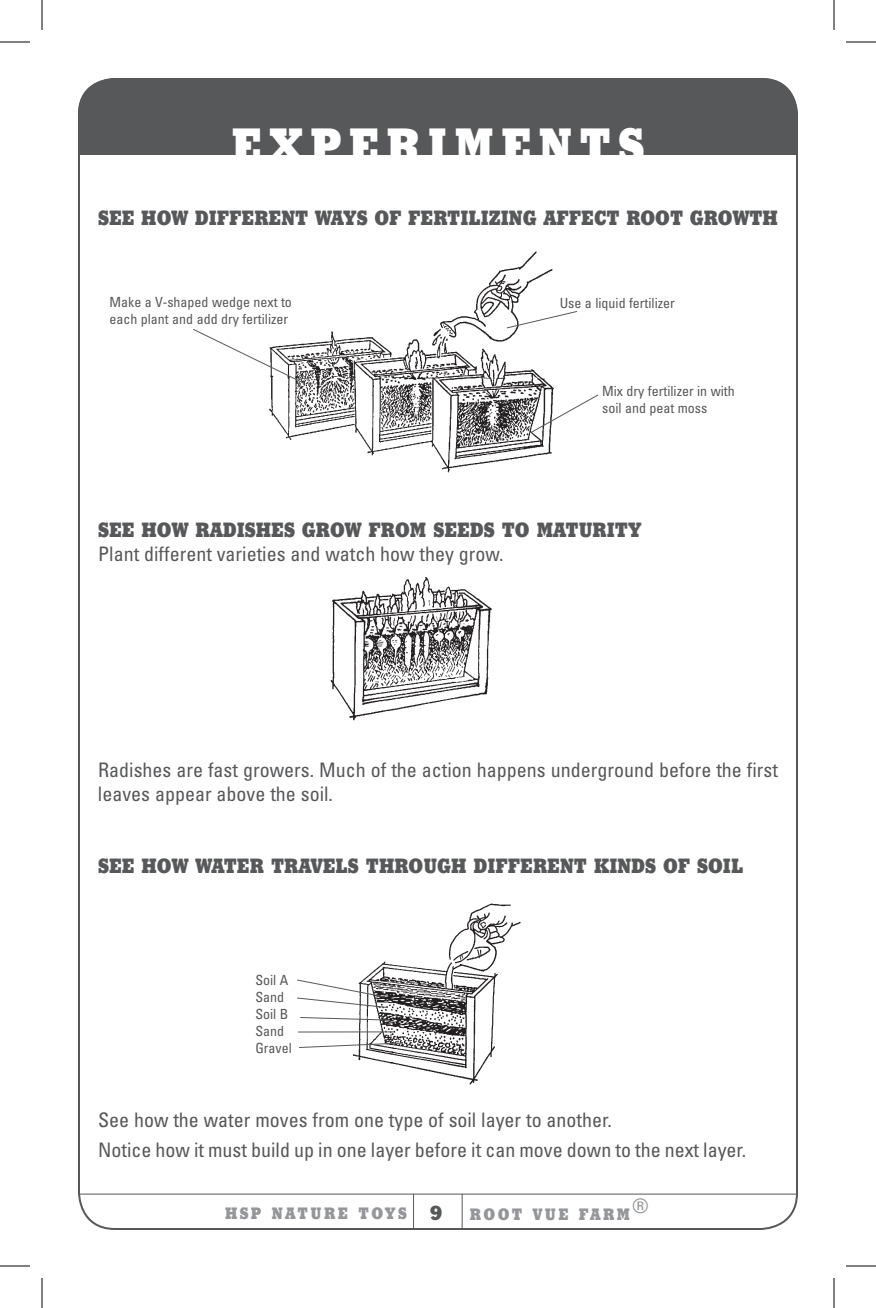
<style>
.page{position:relative;width:876px;height:1308px;background:#fff}
.page>*{position:absolute;margin:0;border:0;box-sizing:border-box;transform-origin:0 0}
.t1{font:800 48px "Stymie BT";letter-spacing:.15em;color:#fff}
.t2{font:condensed 20px/24px "Univers";color:#57585a}
.t3{font:800 20px "Stymie BT";color:#57585a}
.t4{font:800 16px "Stymie BT";letter-spacing:.15em;color:#949699}
.t5{font:condensed 14px/16.8px "Univers";color:#57585a}
.s1{font-size:20px;color:#57585a}
</style>
<div class="page">
<hr style="left:78px;top:1194px;width:720px;height:1px;background:#57585a">
<hr style="left:413px;top:1194px;width:1px;height:36px;background:#57585a">
<hr style="left:462px;top:1194px;width:1px;height:36px;background:#57585a">
<img style="left:269px;top:251px;width:285px;height:222px">
<img style="left:330px;top:578px;width:162px;height:143px">
<img style="left:353px;top:903px;width:168px;height:182px">
<svg style="left:297px;top:979px;width:92px;height:30px"></svg>
<hr style="left:298px;top:1031px;width:96px;height:2px;background:#57585a">
<svg style="left:299px;top:1042px;width:105px;height:7px"></svg>
<svg style="left:300px;top:1016px;width:90px;height:5px"></svg>
<svg style="left:193px;top:328px;width:114px;height:57px"></svg>
<svg style="left:530px;top:394px;width:69px;height:40px"></svg>
<svg style="left:506px;top:310px;width:71px;height:19px"></svg>
<div style="left:78px;top:78px;width:720px;height:108px;background:#57585a;border-radius:36px"></div>
<div style="left:80px;top:155px;width:716px;height:36px;background:#fff"></div>
<hr style="left:0;top:42px;width:30px;height:1px;background:#000">
<hr style="left:846px;top:42px;width:30px;height:1px;background:#000">
<hr style="left:0;top:1266px;width:30px;height:1px;background:#000">
<hr style="left:846px;top:1266px;width:30px;height:1px;background:#000">
<hr style="left:42px;top:0;width:1px;height:30px;background:#000">
<hr style="left:42px;top:1278px;width:1px;height:30px;background:#000">
<hr style="left:834px;top:0;width:1px;height:30px;background:#000">
<hr style="left:834px;top:1278px;width:1px;height:30px;background:#000">
<h1 class="t1" style="left:232px;top:117px;width:414px">EXPERIMENTS</h1>
<p class="t3" style="left:98px;top:206px;width:681px">SEE HOW DIFFERENT WAYS OF FERTILIZING AFFECT ROOT GROWTH</p>
<p class="t5" style="left:109px;top:294px;width:184px">Make a V-shaped wedge next to each plant and add dry fertilizer</p>
<p class="t5" style="left:560px;top:294px;width:117px">Use a liquid fertilizer</p>
<p class="t5" style="left:602px;top:382px;width:134px">Mix dry fertilizer in with soil and peat moss</p>
<p class="t3" style="left:98px;top:518px;width:545px">SEE HOW RADISHES GROW FROM SEEDS TO MATURITY</p>
<p class="t2" style="left:98px;top:542px;width:407px">Plant different varieties and watch how they grow.</p>
<p class="t2" style="left:98px;top:758px;width:682px">Radishes are fast growers. Much of the action happens underground before the first leaves appear above the soil.</p>
<p class="t3" style="left:98px;top:854px;width:647px">SEE HOW WATER TRAVELS THROUGH DIFFERENT KINDS OF SOIL</p>
<p class="t5" style="left:255px;top:972px;width:38px">Soil A<br>Sand<br>Soil B<br>Sand<br>Gravel</p>
<p class="t2" style="left:98px;top:1105px;width:650px;line-height:30px">See how the water moves from one type of soil layer to another.<br>Notice how it must build up in one layer before it can move down to the next layer.</p>
<p class="t4" style="left:225px;top:1203px;width:219px">HSP NATURE TOYS <span class="s1">9</span></p>
<p class="t4" style="left:470px;top:1204px;width:180px">ROOT VUE FARM<sup>®</sup></p>
</div>
